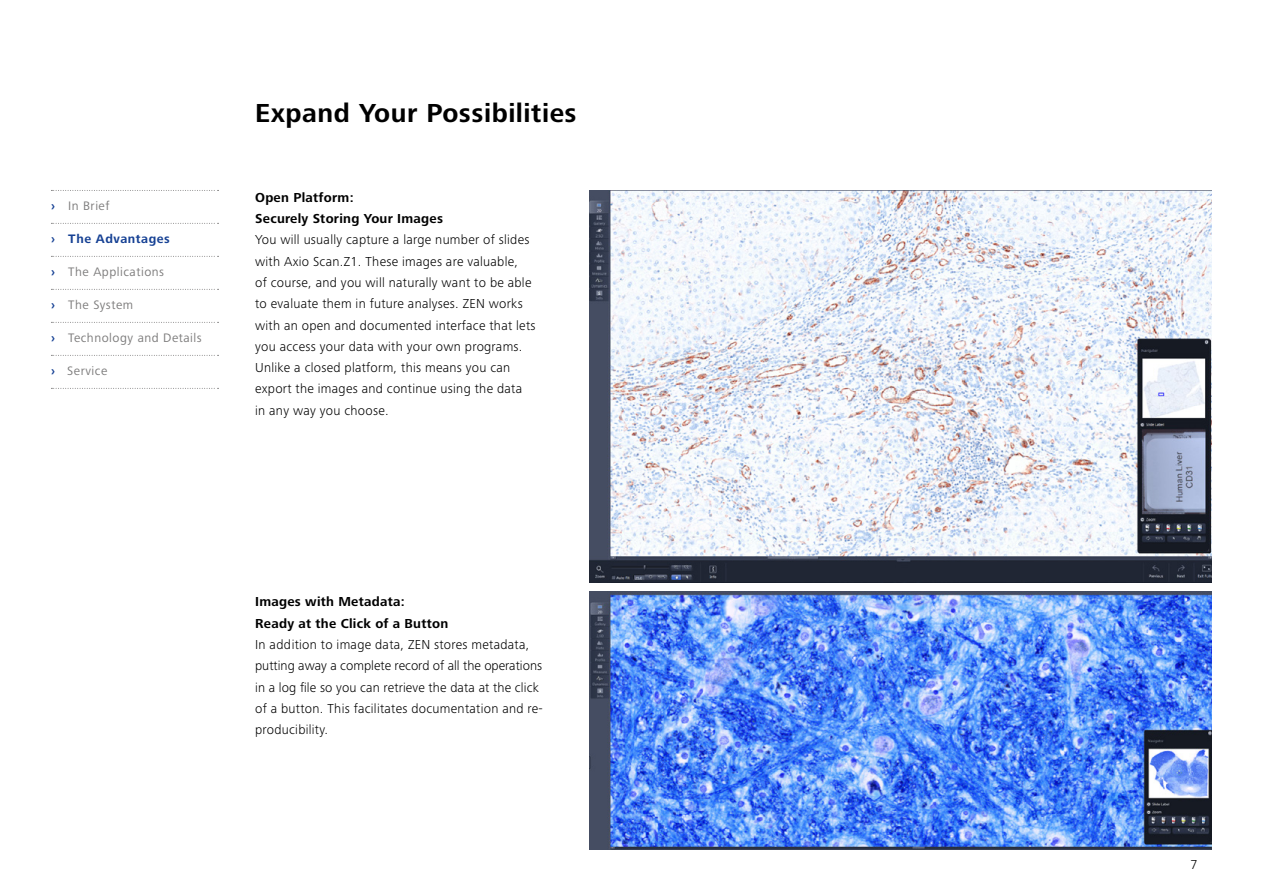
<style>
.page{position:relative;width:1263px;height:893px;background:#fff}
.page>*{position:absolute;margin:0;border:0;box-sizing:border-box;transform-origin:0 0}
.t1{font:700 27px "Zeiss Frutiger Next Pro";letter-spacing:.02em;color:#000}
.t2{font:300 13.5px/21.3px "Zeiss Frutiger Next Pro";letter-spacing:.02em;color:#000}
.t3{font:700 13.5px/21.3px "Zeiss Frutiger Next Pro";letter-spacing:.02em;color:#000}
.t4{font:12.75px "Zeiss Frutiger Next Pro";letter-spacing:.04em;color:#7c7b7b}
.t5{font:700 12.75px "Zeiss Frutiger Next Pro";letter-spacing:.04em;color:#164194}
.s1{font-weight:700;color:#164194}
</style>
<div class="page">
<img style="left:589px;top:591px;width:623px;height:259px">
<img style="left:589px;top:190px;width:623px;height:393px">
<svg style="left:51px;top:190px;width:168px;height:1px"></svg>
<svg style="left:51px;top:223px;width:168px;height:1px"></svg>
<svg style="left:51px;top:256px;width:168px;height:1px"></svg>
<svg style="left:51px;top:289px;width:168px;height:1px"></svg>
<svg style="left:51px;top:322px;width:168px;height:1px"></svg>
<svg style="left:51px;top:355px;width:168px;height:1px"></svg>
<svg style="left:51px;top:388px;width:168px;height:1px"></svg>
<p class="t4" style="left:51px;top:199px;width:60px"><span class="s1">›</span> In Brief</p>
<p class="t5" style="left:51px;top:232px;width:120px">› The Advantages</p>
<p class="t4" style="left:51px;top:265px;width:115px"><span class="s1">›</span> The Applications</p>
<p class="t4" style="left:51px;top:298px;width:84px"><span class="s1">›</span> The System</p>
<p class="t4" style="left:51px;top:331px;width:152px"><span class="s1">›</span> Technology and Details</p>
<p class="t4" style="left:51px;top:364px;width:58px"><span class="s1">›</span> Service</p>
<h1 class="t1" style="left:255px;top:97px;width:323px">Expand Your Possibilities</h1>
<p class="t3" style="left:255px;top:187px;width:189px">Open Platform:<br>Securely Storing Your Images</p>
<p class="t2" style="left:255px;top:229px;width:282px">You will usually capture a large number of slides with Axio Scan.Z1. These images are valuable,<br>of course, and you will naturally want to be able to evaluate them in future analyses. ZEN works with an open and documented interface that lets you access your data with your own programs.<br>Unlike a closed platform, this means you can export the images and continue using the data in any way you choose.</p>
<p class="t3" style="left:255px;top:591px;width:195px">Images with Metadata:<br>Ready at the Click of a Button</p>
<p class="t2" style="left:255px;top:634px;width:289px">In addition to image data, ZEN stores metadata, putting away a complete record of all the operations in a log file so you can retrieve the data at the click of a button. This facilitates documentation and re&shy;producibility.</p>
<p class="t2" style="left:1190px;top:853px;width:9px">7</p>
</div>
